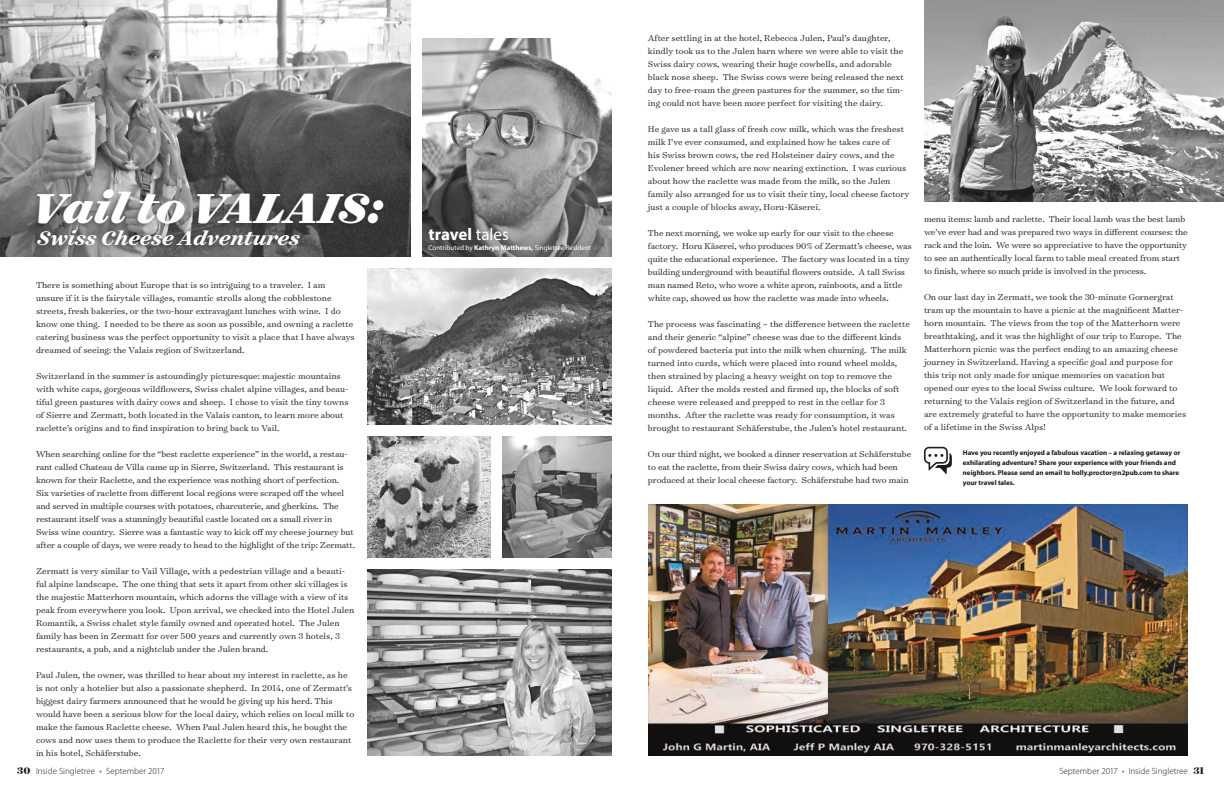
<style>
.page{position:relative;width:1224px;height:792px;background:#fff}
.page>*{position:absolute;margin:0;border:0;box-sizing:border-box;transform-origin:0 0}
.t1{font:italic 900 47.6px "Surveyor Text";letter-spacing:-.005em;color:#fff}
.t2{font:italic 700 22.3px "Surveyor Text";letter-spacing:-.005em;color:#fff}
.t3{font:700 17px "Myriad Pro";letter-spacing:-.01em;color:#fff}
.t4{font:300 9.8px/13px "Surveyor Text";color:#1c1b1a}
.t5{font:300 9px "Myriad Pro";color:#1c1b1a}
.t6{font:700 7px/10px "Myriad Pro";color:#1c1b1a}
.t7{font:7px "Myriad Pro";color:#fff}
.s1{font-weight:400}
.s2{font-weight:700}
.s3{font-family:"Surveyor Display";font-weight:700;font-size:11px}
.s4{font-weight:700;color:#969898}
</style>
<div class="page">
<img style="left:422px;top:38px;width:190px;height:219px">
<img style="left:0;top:0;width:410px;height:257px">
<div style="left:32px;top:187px;width:354px;height:42px;background:#1c1b1a;opacity:.3"></div>
<div style="left:32px;top:228px;width:270px;height:23px;background:#1c1b1a;opacity:.3"></div>
<svg style="left:924px;top:447px;width:28px;height:28px"></svg>
<img style="left:367px;top:269px;width:245px;height:156px">
<img style="left:924px;top:0;width:300px;height:202px">
<img style="left:367px;top:569px;width:245px;height:187px">
<img style="left:367px;top:437px;width:123px;height:120px">
<img style="left:502px;top:437px;width:110px;height:120px">
<img style="left:648px;top:504px;width:540px;height:252px">
<h1 class="t1" style="left:30px;top:175px;width:354px">VAIL TO VALAIS:</h1>
<h2 class="t2" style="left:37px;top:223px;width:264px">Swiss Cheese Adventures</h2>
<p class="t4" style="left:36px;top:278px;width:320px">There is something about Europe that is so intriguing to a traveler. I am unsure if it is the fairytale villages, romantic strolls along the cobblestone streets, fresh bakeries, or the two-hour extravagant lunches with wine. I do know one thing. I needed to be there as soon as possible, and owning a raclette catering business was the perfect opportunity to visit a place that I have always dreamed of seeing: the Valais region of Switzerland.</p>
<p class="t4" style="left:36px;top:369px;width:314px">Switzerland in the summer is astoundingly picturesque: majestic mountains with white caps, gorgeous wildflowers, Swiss chalet alpine villages, and beau&shy;tiful green pastures with dairy cows and sheep. I chose to visit the tiny towns of Sierre and Zermatt, both located in the Valais canton, to learn more about raclette’s origins and to find inspiration to bring back to Vail.</p>
<p class="t4" style="left:36px;top:447px;width:321px">When searching online for the “best raclette experience” in the world, a restau&shy;rant called Chateau de Villa came up in Sierre, Switzerland. This restaurant is known for their Raclette, and the experience was nothing short of perfection.<br>Six varieties of raclette from different local regions were scraped off the wheel and served in multiple courses with potatoes, charcuterie, and gherkins. The restaurant itself was a stunningly beautiful castle located on a small river in Swiss wine country. Sierre was a fantastic way to kick off my cheese journey but after a couple of days, we were ready to head to the highlight of the trip: Zermatt.</p>
<p class="t4" style="left:36px;top:564px;width:320px">Zermatt is very similar to Vail Village, with a pedestrian village and a beauti&shy;ful alpine landscape. The one thing that sets it apart from other ski villages is the majestic Matterhorn mountain, which adorns the village with a view of its peak from everywhere you look. Upon arrival, we checked into the Hotel Julen Romantik, a Swiss chalet style family owned and operated hotel. The Julen family has been in Zermatt for over 500 years and currently own 3 hotels, 3 restaurants, a pub, and a nightclub under the Julen brand.</p>
<p class="t4" style="left:36px;top:668px;width:320px">Paul Julen, the owner, was thrilled to hear about my interest in raclette, as he is not only a hotelier but also a passionate shepherd. In 2014, one of Zermatt’s biggest dairy farmers announced that he would be giving up his herd. This would have been a serious blow for the local dairy, which relies on local milk to make the famous Raclette cheese. When Paul Julen heard this, he bought the cows and now uses them to produce the Raclette for their very own restaurant in his hotel, Schäferstube.</p>
<p class="t4" style="left:648px;top:31px;width:257px">After settling in at the hotel, Rebecca Julen, Paul’s daughter, kindly took us to the Julen barn where we were able to visit the Swiss dairy cows, wearing their huge cowbells, and adorable black nose sheep. The Swiss cows were being released the next day to free-roam the green pastures for the summer, so the tim&shy;ing could not have been more perfect for visiting the dairy.</p>
<p class="t4" style="left:648px;top:122px;width:263px">He gave us a tall glass of fresh cow milk, which was the freshest milk I’ve ever consumed, and explained how he takes care of<br>his Swiss brown cows, the red Holsteiner dairy cows, and the Evolener breed which are now nearing extinction. I was curious about how the raclette was made from the milk, so the Julen family also arranged for us to visit their tiny, local cheese factory just a couple of blocks away, Horu-Käserei.</p>
<p class="t4" style="left:648px;top:226px;width:265px">The next morning, we woke up early for our visit to the cheese factory. Horu Käserei, who produces 90% of Zermatt’s cheese, was quite the educational experience. The factory was located in a tiny building underground with beautiful flowers outside. A tall Swiss man named Reto, who wore a white apron, rainboots, and a little white cap, showed us how the raclette was made into wheels.</p>
<p class="t4" style="left:648px;top:317px;width:263px">The process was fascinating – the difference between the raclette and their generic “alpine” cheese was due to the different kinds of powdered bacteria put into the milk when churning. The milk turned into curds, which were placed into round wheel molds, then strained by placing a heavy weight on top to remove the liquid. After the molds rested and firmed up, the blocks of soft cheese were released and prepped to rest in the cellar for 3 months. After the raclette was ready for consumption, it was brought to restaurant Schäferstube, the Julen’s hotel restaurant.</p>
<p class="t4" style="left:648px;top:447px;width:265px">On our third night, we booked a dinner reservation at Schäferstube to eat the raclette, from their Swiss dairy cows, which had been produced at their local cheese factory. Schäferstube had two main</p>
<h3 class="t3" style="left:429px;top:223px;width:82px">travel <span class="s1">tales</span></h3>
<p class="t4" style="left:924px;top:213px;width:265px">menu items: lamb and raclette. Their local lamb was the best lamb we’ve ever had and was prepared two ways in different courses: the rack and the loin. We were so appreciative to have the opportunity to see an authentically local farm to table meal created from start to finish, where so much pride is involved in the process.</p>
<p class="t4" style="left:924px;top:291px;width:264px">On our last day in Zermatt, we took the 30-minute Gornergrat tram up the mountain to have a picnic at the magnificent Matter&shy;horn mountain. The views from the top of the Matterhorn were breathtaking, and it was the highlight of our trip to Europe. The Matterhorn picnic was the perfect ending to an amazing cheese journey in Switzerland. Having a specific goal and purpose for this trip not only made for unique memories on vacation but opened our eyes to the local Swiss culture. We look forward to returning to the Valais region of Switzerland in the future, and are extremely grateful to have the opportunity to make memories of a lifetime in the Swiss Alps!</p>
<p class="t7" style="left:429px;top:244px;width:164px">Contributed by <span class="s2">Kathryn Matthews,</span> Singletree Resident</p>
<p class="t6" style="left:963px;top:447px;width:219px">Have you recently enjoyed a fabulous vacation – a relaxing getaway or exhilarating adventure? Share your experience with your friends and neighbors. Please send an email to holly.proctor@n2pub.com to share your travel tales.</p>
<p class="t5" style="left:17px;top:765px;width:149px"><span class="s3">30</span> Inside Singletree <span class="s4">•</span> September 2017</p>
<p class="t5" style="left:1059px;top:765px;width:146px">September 2017 <span class="s4">•</span> Inside Singletree <span class="s3">31</span></p>
</div>
